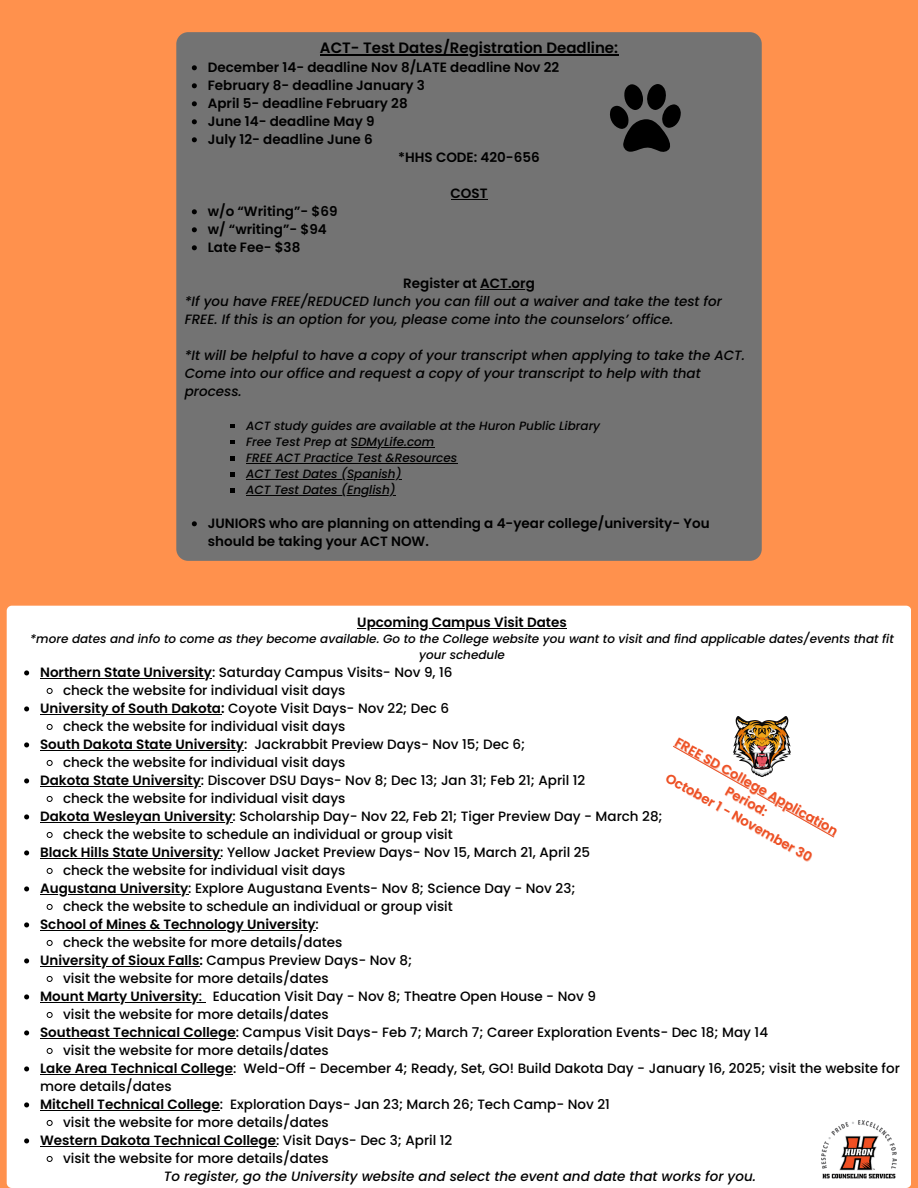
<style>
.page{position:relative;width:918px;height:1188px;background:#fff}
.page>*{position:absolute;margin:0;border:0;box-sizing:border-box;transform-origin:0 0}
.t1{font:600 15px "Poppins";color:#000}
.t2{font:500 13.5px/18px "Poppins";color:#000}
.t3{font:600 13.5px/18px "Poppins";color:#000}
.t4{font:italic 500 13.5px/18px "Poppins";color:#000}
.t5{font:600 13.2px "Poppins";color:#ed5024}
.t6{font:italic 500 12px/16px "Poppins";color:#000;text-align:center}
.s1{font-weight:600}
.s2{font-weight:500}
</style>
<div class="page">
<img style="left:0;top:0;width:918px;height:1188px">
<svg style="left:673px;top:746px;width:161px;height:92px"></svg>
<img style="left:734px;top:716px;width:56px;height:61px">
<img style="left:822px;top:1121px;width:74px;height:58px">
<div style="left:176px;top:32px;width:586px;height:529px;background:#737373;border-radius:12px"></div>
<svg style="left:610px;top:84px;width:71px;height:68px"></svg>
<hr style="left:320px;top:54px;width:298px;height:1px;background:#000">
<svg style="left:192px;top:65px;width:5px;height:5px"></svg>
<svg style="left:192px;top:83px;width:5px;height:5px"></svg>
<svg style="left:192px;top:101px;width:5px;height:5px"></svg>
<svg style="left:192px;top:119px;width:5px;height:5px"></svg>
<svg style="left:192px;top:137px;width:5px;height:5px"></svg>
<hr style="left:451px;top:199px;width:37px;height:1px;background:#000">
<svg style="left:192px;top:209px;width:5px;height:5px"></svg>
<svg style="left:192px;top:227px;width:5px;height:5px"></svg>
<svg style="left:192px;top:245px;width:5px;height:5px"></svg>
<hr style="left:480px;top:289px;width:55px;height:1px;background:#000">
<svg style="left:231px;top:424px;width:4px;height:4px"></svg>
<svg style="left:231px;top:440px;width:4px;height:4px"></svg>
<hr style="left:351px;top:447px;width:83px;height:1px;background:#000">
<svg style="left:231px;top:456px;width:4px;height:4px"></svg>
<hr style="left:246px;top:463px;width:211px;height:1px;background:#000">
<svg style="left:231px;top:472px;width:4px;height:4px"></svg>
<hr style="left:246px;top:479px;width:92px;height:1px;background:#000">
<hr style="left:338px;top:479px;width:64px;height:1px;background:#000">
<svg style="left:231px;top:488px;width:4px;height:4px"></svg>
<hr style="left:246px;top:495px;width:92px;height:1px;background:#000">
<hr style="left:338px;top:495px;width:58px;height:1px;background:#000">
<svg style="left:192px;top:521px;width:5px;height:5px"></svg>
<p class="t1" style="left:320px;top:38px;width:300px">ACT- Test Dates/Registration Deadline:</p>
<p class="t3" style="left:208px;top:59px;width:353px">December 14- deadline Nov 8/LATE deadline Nov 22</p>
<p class="t3" style="left:208px;top:77px;width:219px">February 8- deadline January 3</p>
<p class="t3" style="left:208px;top:95px;width:201px">April 5- deadline February 28</p>
<h1 class="t3" style="left:208px;top:113px;width:168px">June 14- deadline May 9</h1>
<h1 class="t3" style="left:208px;top:131px;width:166px">July 12- deadline June 6</h1>
<p class="t3" style="left:398px;top:149px;width:143px">*HHS CODE: 420-656</p>
<p class="t3" style="left:451px;top:185px;width:38px">COST</p>
<p class="t3" style="left:208px;top:203px;width:131px">w/o “Writing”- $69</p>
<h2 class="t3" style="left:208px;top:221px;width:121px">w/ “writing”- $94</h2>
<h2 class="t3" style="left:208px;top:239px;width:94px">Late Fee- $38</h2>
<p class="t3" style="left:403px;top:275px;width:133px">Register at ACT.org</p>
<p class="t4" style="left:185px;top:293px;width:539px">*If you have FREE/REDUCED lunch you can fill out a waiver and take the test for<br>FREE. If this is an option for you, please come into the counselors’ office.</p>
<p class="t4" style="left:185px;top:347px;width:562px">*It will be helpful to have a copy of your transcript when applying to take the ACT.</p>
<p class="t4" style="left:185px;top:365px;width:517px">Come into our office and request a copy of your transcript to help with that process.</p>
<p class="t6" style="left:246px;top:418px;width:356px">ACT study guides are available at the Huron Public Library</p>
<p class="t6" style="left:246px;top:434px;width:190px">Free Test Prep at SDMyLife.com</p>
<p class="t6" style="left:246px;top:450px;width:213px">FREE ACT Practice Test &amp;Resources</p>
<p class="t6" style="left:246px;top:466px;width:157px;text-align:left">ACT Test Dates (Spanish)<br>ACT Test Dates (English)</p>
<p class="t3" style="left:208px;top:515px;width:503px">JUNIORS who are planning on attending a 4-year college/university- You should be taking your ACT NOW.</p>
<h4 class="t3" style="left:357px;top:614px;width:211px">Upcoming Campus Visit Dates</h4>
<h4 class="t6" style="left:30px;top:631px;width:865px">*more dates and info to come as they become available. Go to the College website you want to visit and find applicable dates/events that fit your schedule</h4>
<p class="t2" style="left:40px;top:664px;width:414px"><span class="s1">Northern State University</span>: Saturday Campus Visits- Nov 9, 16</p>
<p class="t2" style="left:63px;top:682px;width:284px">check the website for individual visit days</p>
<p class="t2" style="left:40px;top:700px;width:410px"><span class="s1">University of South Dakota:</span> Coyote Visit Days- Nov 22; Dec 6</p>
<p class="t2" style="left:63px;top:718px;width:284px">check the website for individual visit days</p>
<p class="t2" style="left:40px;top:736px;width:487px"><span class="s1">South Dakota State University</span>: Jackrabbit Preview Days- Nov 15; Dec 6;</p>
<p class="t2" style="left:63px;top:754px;width:284px">check the website for individual visit days</p>
<p class="t2" style="left:40px;top:772px;width:547px"><span class="s1">Dakota State University</span>: Discover DSU Days- Nov 8; Dec 13; Jan 31; Feb 21; April 12</p>
<p class="t2" style="left:63px;top:790px;width:284px">check the website for individual visit days</p>
<p class="t2" style="left:40px;top:808px;width:624px"><span class="s1">Dakota Wesleyan University</span>: Scholarship Day- Nov 22, Feb 21; Tiger Preview Day - March 28;</p>
<p class="t2" style="left:63px;top:826px;width:391px">check the website to schedule an individual or group visit</p>
<p class="t2" style="left:40px;top:844px;width:552px"><span class="s1">Black Hills State University</span>: Yellow Jacket Preview Days- Nov 15, March 21, April 25</p>
<p class="t2" style="left:63px;top:862px;width:284px">check the website for individual visit days</p>
<p class="t2" style="left:40px;top:880px;width:537px"><span class="s1">Augustana University</span>: Explore Augustana Events- Nov 8; Science Day - Nov 23;</p>
<p class="t2" style="left:63px;top:898px;width:391px">check the website to schedule an individual or group visit</p>
<p class="t3" style="left:40px;top:916px;width:280px">School of Mines &amp; Technology University<span class="s2">:</span></p>
<p class="t2" style="left:63px;top:934px;width:281px">check the website for more details/dates</p>
<p class="t3" style="left:40px;top:952px;width:374px">University of Sioux Falls: <span class="s2">Campus Preview Days- Nov 8;</span></p>
<p class="t2" style="left:63px;top:970px;width:267px">visit the website for more details/dates</p>
<p class="t2" style="left:40px;top:988px;width:557px"><span class="s1">Mount Marty University</span>: Education Visit Day - Nov 8; Theatre Open House - Nov 9</p>
<p class="t2" style="left:63px;top:1006px;width:267px">visit the website for more details/dates</p>
<p class="t2" style="left:40px;top:1024px;width:730px"><span class="s1">Southeast Technical College</span>: Campus Visit Days- Feb 7; March 7; Career Exploration Events- Dec 18; May 14</p>
<p class="t2" style="left:63px;top:1042px;width:267px">visit the website for more details/dates</p>
<p class="t2" style="left:40px;top:1060px;width:861px"><span class="s1">Lake Area Technical College</span>: Weld-Off - December 4; Ready, Set, GO! Build Dakota Day - January 16, 2025; visit the website for more details/dates</p>
<p class="t2" style="left:40px;top:1096px;width:571px"><span class="s1">Mitchell Technical College</span>: Exploration Days- Jan 23; March 26; Tech Camp- Nov 21</p>
<p class="t2" style="left:63px;top:1114px;width:267px">visit the website for more details/dates</p>
<p class="t3" style="left:40px;top:1132px;width:414px">Western Dakota Technical College<span class="s2">: Visit Days- Dec 3; April 12</span></p>
<p class="t2" style="left:63px;top:1150px;width:267px">visit the website for more details/dates</p>
<h2 class="t4" style="left:164px;top:1168px;width:594px">To register, go the University website and select the event and date that works for you.</h2>
<h4 class="t5" style="left:680px;top:734px;width:186px;rotate:29deg">FREE SD Col ege Application</h4>
<p class="t5" style="left:671px;top:769px;width:167px;rotate:29deg">October 1 - November 30</p>
<p class="t5" style="left:731px;top:782px;width:47px;rotate:29deg">Period:</p>
</div>
